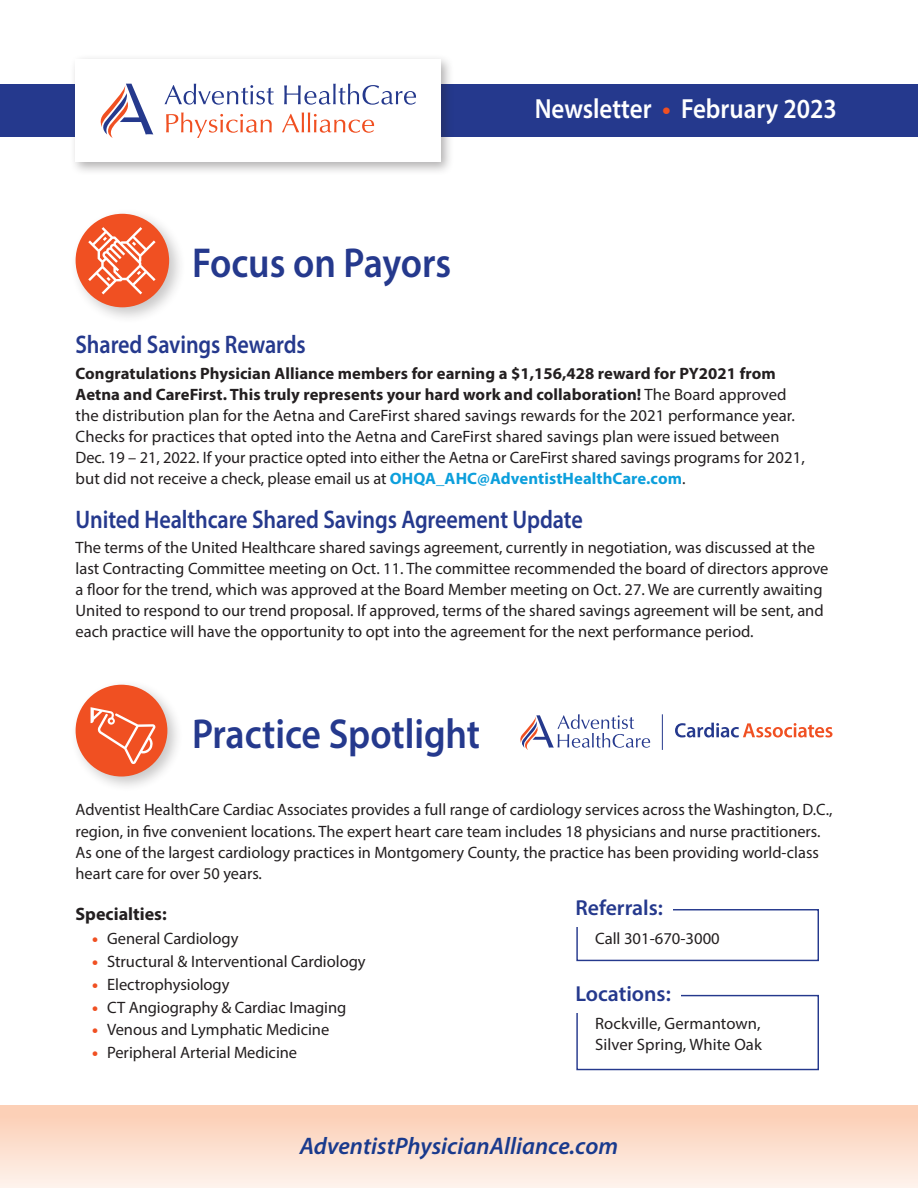
<style>
.page{position:relative;width:918px;height:1188px;background:#fff}
.page>*{position:absolute;margin:0;border:0;box-sizing:border-box;transform-origin:0 0}
.t1{font:600 42px "Myriad Pro";color:#25398d;scale:.9 1}
.t2{font:600 27.75px "Myriad Pro";color:#fff;scale:.9 1}
.t3{font:600 25.5px "Myriad Pro";letter-spacing:-.005em;color:#25398d;scale:.87 1}
.t4{font:italic 600 24px "Myriad Pro";color:#193a8d}
.t5{font:600 21.75px "Myriad Pro";color:#25398d}
.t6{font:700 18px "Myriad Pro";color:#231f20}
.t7{font:16.5px/21px "Myriad Pro";color:#231f20}
.s1{color:#f05022}
.s2{font-weight:700}
.s3{font-weight:700;color:#0c9fdc}
.s4{font-weight:900;color:#f05022}
</style>
<div class="page">
<div style="left:0;top:85px;width:918px;height:52px;background:#25398d"></div>
<div style="left:70px;top:208px;width:116px;height:116px;background:#231f20;opacity:.25"></div>
<div style="left:76px;top:214px;width:93px;height:93px;background:#f05022;border-radius:50%"></div>
<svg style="left:88px;top:227px;width:68px;height:67px"></svg>
<div style="left:70px;top:679px;width:114px;height:114px;background:#231f20;opacity:.25"></div>
<div style="left:76px;top:685px;width:91px;height:92px;background:#f05022;border-radius:50%"></div>
<svg style="left:91px;top:707px;width:65px;height:57px"></svg>
<div style="left:576px;top:995px;width:243px;height:75px;border:1px solid #25398d"></div>
<div style="left:569px;top:985px;width:112px;height:28px;background:#fff"></div>
<div style="left:576px;top:909px;width:243px;height:52px;border:1px solid #25398d"></div>
<div style="left:569px;top:899px;width:104px;height:28px;background:#fff"></div>
<svg style="left:675px;top:723px;width:157px;height:15px"></svg>
<svg style="left:520px;top:714px;width:130px;height:36px"></svg>
<hr style="left:662px;top:714px;width:1px;height:36px;background:#25398d">
<div style="left:0;top:1106px;width:918px;height:82px;background:linear-gradient(to bottom,#fcccb1,#fef2ec)"></div>
<div style="left:70px;top:54px;width:385px;height:121px;background:#231f20;opacity:.35"></div>
<div style="left:76px;top:60px;width:365px;height:102px;background:#fff"></div>
<svg style="left:165px;top:84px;width:109px;height:21px"></svg>
<svg style="left:284px;top:84px;width:132px;height:21px"></svg>
<svg style="left:101px;top:84px;width:52px;height:54px"></svg>
<svg style="left:166px;top:112px;width:106px;height:26px"></svg>
<svg style="left:282px;top:112px;width:92px;height:21px"></svg>
<h1 class="t1" style="left:192px;top:236px;width:290px">Focus on Payors</h1>
<h2 class="t2" style="left:535px;top:91px;width:337px">Newsletter <span class="s1">•</span> February 2023</h2>
<h3 class="t3" style="left:76px;top:329px;width:266px">Shared Savings Rewards</h3>
<p class="t7" style="left:76px;top:363px;width:731px"><span class="s2">Congratulations Physician Alliance members for earning a $1,156,428 reward for PY2021 from Aetna and CareFirst. This truly represents your hard work and collaboration!</span> The Board approved the distribution plan for the Aetna and CareFirst shared savings rewards for the 2021 performance year.<br>Checks for practices that opted into the Aetna and CareFirst shared savings plan were issued between Dec. 19 – 21, 2022. If your practice opted into either the Aetna or CareFirst shared savings programs for 2021, but did not receive a check, please email us at <span class="s3">OHQA_AHC@AdventistHealthCare.com</span>.</p>
<h3 class="t3" style="left:76px;top:503px;width:585px">United Healthcare Shared Savings Agreement Update</h3>
<p class="t7" style="left:76px;top:537px;width:754px">The terms of the United Healthcare shared savings agreement, currently in negotiation, was discussed at the last Contracting Committee meeting on Oct. 11. The committee recommended the board of directors approve a floor for the trend, which was approved at the Board Member meeting on Oct. 27. We are currently awaiting United to respond to our trend proposal. If approved, terms of the shared savings agreement will be sent, and each practice will have the opportunity to opt into the agreement for the next performance period.</p>
<h1 class="t1" style="left:192px;top:707px;width:322px">Practice Spotlight</h1>
<p class="t7" style="left:76px;top:799px;width:758px">Adventist HealthCare Cardiac Associates provides a full range of cardiology services across the Washington, D.C., region, in five convenient locations. The expert heart care team includes 18 physicians and nurse practitioners.<br>As one of the largest cardiology practices in Montgomery County, the practice has been providing world-class heart care for over 50 years.</p>
<p class="t6" style="left:76px;top:902px;width:93px">Specialties:</p>
<p class="t7" style="left:92px;top:928px;width:148px"><span class="s4">•</span> General Cardiology</p>
<p class="t7" style="left:92px;top:951px;width:275px"><span class="s4">•</span> Structural &amp; Interventional Cardiology</p>
<p class="t7" style="left:92px;top:974px;width:139px"><span class="s4">•</span> Electrophysiology</p>
<p class="t7" style="left:92px;top:996px;width:256px"><span class="s4">•</span> CT Angiography &amp; Cardiac Imaging</p>
<p class="t7" style="left:92px;top:1019px;width:239px"><span class="s4">•</span> Venous and Lymphatic Medicine</p>
<p class="t7" style="left:92px;top:1042px;width:207px"><span class="s4">•</span> Peripheral Arterial Medicine</p>
<h3 class="t5" style="left:575px;top:894px;width:89px">Referrals:</h3>
<p class="t7" style="left:595px;top:927px;width:126px">Call 301-670-3000</p>
<h3 class="t5" style="left:575px;top:980px;width:97px">Locations:</h3>
<p class="t7" style="left:595px;top:1013px;width:168px">Rockville, Germantown,<br>Silver Spring, White Oak</p>
<h3 class="t4" style="left:300px;top:1131px;width:320px">AdventistPhysicianAlliance.com</h3>
</div>
